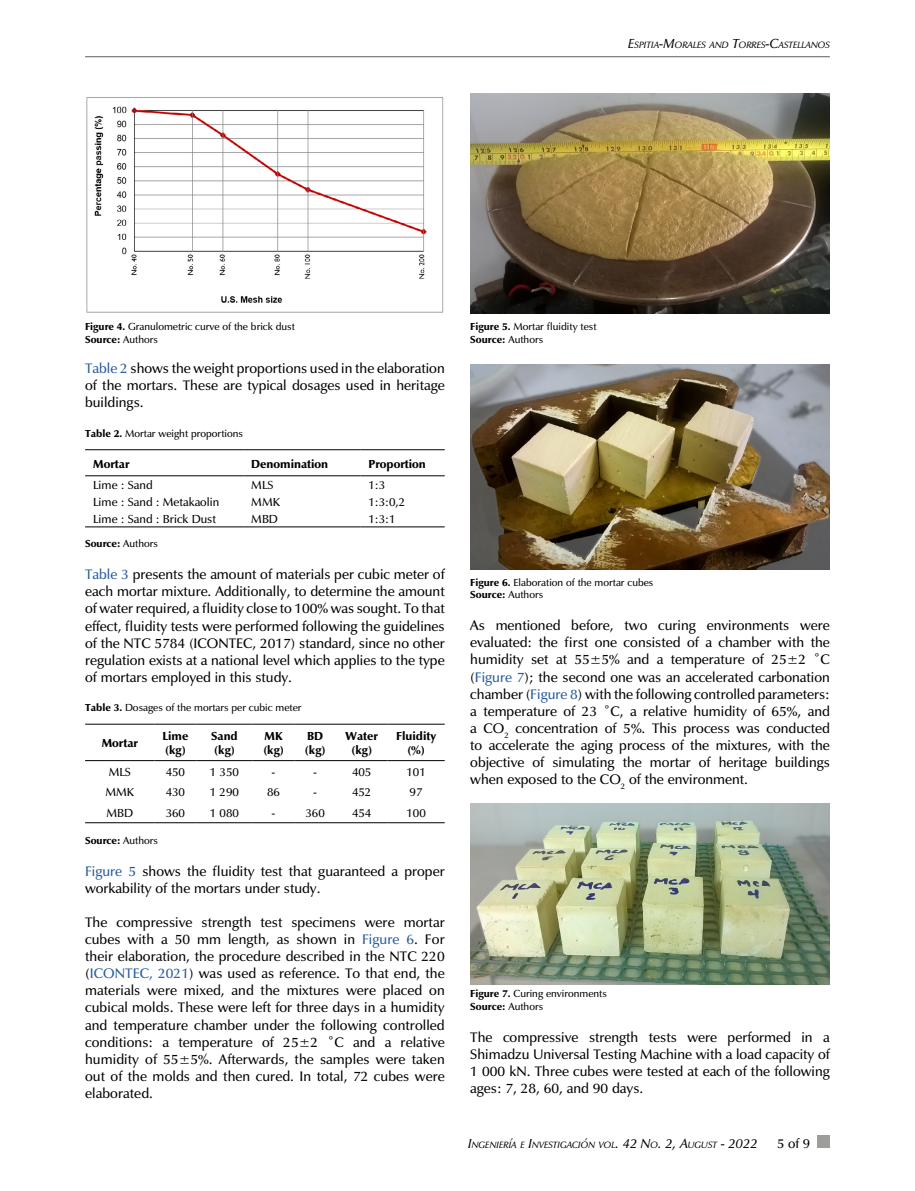
<style>
.page{position:relative;width:915px;height:1191px;background:#fff}
.page>*{position:absolute;margin:0;border:0;box-sizing:border-box;transform-origin:0 0}
.t1{font:14.25px/17.1px "Epigrafica";color:#000;text-align:justify}
.t2{font:13.5px "Epigrafica";color:#000}
.t3{font:12px "Epigrafica";color:#000}
.t4{font:700 12px/13.5px "Epigrafica";color:#000}
.t5{font:10.5px/12.6px "Epigrafica";color:#000}
.t6{font:700 10.5px "Epigrafica";color:#000}
.t7{font:italic 9.45px "Epigrafica";color:#000}
.s1{font-size:13.5px}
.s2{font-weight:700}
.s3{color:#275b9b}
.s4{font-weight:400}
</style>
<div class="page">
<hr style="left:85px;top:56px;width:744px;height:1px;background:#706f6f">
<div style="left:816px;top:1135px;width:13px;height:13px;background:#9d9d9c"></div>
<img style="left:86px;top:97px;width:358px;height:216px">
<hr style="left:85px;top:449px;width:158px;height:1px;background:#000">
<hr style="left:243px;top:449px;width:117px;height:1px;background:#000">
<hr style="left:360px;top:449px;width:84px;height:1px;background:#000">
<hr style="left:85px;top:475px;width:158px;height:1px;background:#000">
<hr style="left:243px;top:475px;width:117px;height:1px;background:#000">
<hr style="left:360px;top:475px;width:84px;height:1px;background:#000">
<hr style="left:85px;top:526px;width:158px;height:1px;background:#000">
<hr style="left:243px;top:526px;width:117px;height:1px;background:#000">
<hr style="left:360px;top:526px;width:84px;height:1px;background:#000">
<hr style="left:85px;top:724px;width:69px;height:1px;background:#000">
<hr style="left:154px;top:724px;width:42px;height:1px;background:#000">
<hr style="left:196px;top:724px;width:56px;height:1px;background:#000">
<hr style="left:252px;top:724px;width:42px;height:1px;background:#000">
<hr style="left:294px;top:724px;width:42px;height:1px;background:#000">
<hr style="left:336px;top:724px;width:51px;height:1px;background:#000">
<hr style="left:387px;top:724px;width:57px;height:1px;background:#000">
<hr style="left:85px;top:760px;width:69px;height:1px;background:#000">
<hr style="left:154px;top:760px;width:42px;height:1px;background:#000">
<hr style="left:196px;top:760px;width:56px;height:1px;background:#000">
<hr style="left:252px;top:760px;width:42px;height:1px;background:#000">
<hr style="left:294px;top:760px;width:42px;height:1px;background:#000">
<hr style="left:336px;top:760px;width:51px;height:1px;background:#000">
<hr style="left:387px;top:760px;width:57px;height:1px;background:#000">
<hr style="left:85px;top:822px;width:69px;height:1px;background:#000">
<hr style="left:154px;top:822px;width:42px;height:1px;background:#000">
<hr style="left:196px;top:822px;width:56px;height:1px;background:#000">
<hr style="left:252px;top:822px;width:42px;height:1px;background:#000">
<hr style="left:294px;top:822px;width:42px;height:1px;background:#000">
<hr style="left:336px;top:822px;width:51px;height:1px;background:#000">
<hr style="left:387px;top:822px;width:57px;height:1px;background:#000">
<img style="left:470px;top:94px;width:359px;height:219px">
<img style="left:470px;top:364px;width:359px;height:206px">
<img style="left:470px;top:804px;width:359px;height:181px">
<p class="t7" style="left:628px;top:39px;width:203px"><span class="s1">E</span>SPITIA<span class="s1">-M</span>ORALES AND <span class="s1">T</span>ORRES<span class="s1">-C</span>ASTELLANOS</p>
<p class="t5" style="left:85px;top:320px;width:211px"><span class="s2">Figure 4.</span> Granulometric curve of the brick dust<br><span class="s2">Source:</span> Authors</p>
<p class="t1" style="left:85px;top:359px;width:361px"><span class="s3">Table 2</span> shows the weight proportions used in the elaboration of the mortars. These are typical dosages used in heritage buildings.</p>
<p class="t5" style="left:85px;top:426px;width:159px"><span class="s2">Table 2.</span> Mortar weight proportions</p>
<p class="t4" style="left:93px;top:457px;width:38px">Mortar</p>
<p class="t4" style="left:251px;top:457px;width:78px">Denomination</p>
<p class="t4" style="left:368px;top:457px;width:59px">Proportion</p>
<p class="t3" style="left:93px;top:478px;width:61px">Lime : Sand</p>
<p class="t3" style="left:251px;top:478px;width:24px">MLS</p>
<p class="t3" style="left:368px;top:478px;width:18px">1:3</p>
<p class="t3" style="left:93px;top:495px;width:127px">Lime : Sand : Metakaolin</p>
<p class="t3" style="left:251px;top:495px;width:30px">MMK</p>
<p class="t3" style="left:368px;top:495px;width:38px">1:3:0,2</p>
<p class="t3" style="left:93px;top:512px;width:124px">Lime : Sand : Brick Dust</p>
<p class="t3" style="left:251px;top:512px;width:28px">MBD</p>
<p class="t3" style="left:368px;top:512px;width:29px">1:3:1</p>
<p class="t6" style="left:85px;top:537px;width:74px">Source: <span class="s4">Authors</span></p>
<p class="t1" style="left:85px;top:566px;width:361px"><span class="s3">Table 3</span> presents the amount of materials per cubic meter of each mortar mixture. Additionally, to determine the amount of water required, a fluidity close to 100% was sought. To that effect, fluidity tests were performed following the guidelines of the NTC 5784 (ICONTEC, 2017) standard, since no other regulation exists at a national level which applies to the type of mortars employed in this study.</p>
<p class="t5" style="left:85px;top:701px;width:218px"><span class="s2">Table 3.</span> Dosages of the mortars per cubic meter</p>
<p class="t4" style="left:102px;top:736px;width:38px">Mortar</p>
<p class="t4" style="left:162px;top:729px;width:27px">Lime (kg)</p>
<p class="t4" style="left:211px;top:729px;width:28px">Sand (kg)</p>
<p class="t4" style="left:263px;top:729px;width:22px">MK (kg)</p>
<p class="t4" style="left:305px;top:729px;width:22px">BD (kg)</p>
<p class="t4" style="left:345px;top:729px;width:34px;text-align:center">Water (kg)</p>
<p class="t4" style="left:396px;top:729px;width:41px;text-align:center">Fluidity (%)</p>
<p class="t3" style="left:109px;top:765px;width:24px">MLS</p>
<p class="t3" style="left:166px;top:765px;width:21px">450</p>
<p class="t3" style="left:210px;top:765px;width:31px">1 350</p>
<p class="t3" style="left:271px;top:765px;width:5px">-</p>
<p class="t3" style="left:313px;top:765px;width:5px">-</p>
<p class="t3" style="left:352px;top:765px;width:21px">405</p>
<p class="t3" style="left:406px;top:765px;width:21px">101</p>
<p class="t3" style="left:105px;top:785px;width:30px">MMK</p>
<p class="t3" style="left:166px;top:785px;width:21px">430</p>
<p class="t3" style="left:210px;top:785px;width:31px">1 290</p>
<p class="t3" style="left:267px;top:785px;width:14px">86</p>
<p class="t3" style="left:313px;top:785px;width:5px">-</p>
<p class="t3" style="left:352px;top:785px;width:21px">452</p>
<p class="t3" style="left:409px;top:785px;width:14px">97</p>
<p class="t3" style="left:106px;top:806px;width:28px">MBD</p>
<p class="t3" style="left:166px;top:806px;width:21px">360</p>
<p class="t3" style="left:210px;top:806px;width:31px">1 080</p>
<p class="t3" style="left:271px;top:806px;width:5px">-</p>
<p class="t3" style="left:305px;top:806px;width:21px">360</p>
<p class="t3" style="left:352px;top:806px;width:21px">454</p>
<p class="t3" style="left:406px;top:806px;width:21px">100</p>
<p class="t6" style="left:85px;top:833px;width:74px">Source: <span class="s4">Authors</span></p>
<p class="t1" style="left:85px;top:862px;width:361px"><span class="s3">Figure 5</span> shows the fluidity test that guaranteed a proper workability of the mortars under study.</p>
<p class="t1" style="left:85px;top:913px;width:361px">The compressive strength test specimens were mortar cubes with a 50 mm length, as shown in <span class="s3">Figure 6</span>. For their elaboration, the procedure described in the NTC 220 (<span class="s3">ICONTEC, 2021</span>) was used as reference. To that end, the materials were mixed, and the mixtures were placed on cubical molds. These were left for three days in a humidity and temperature chamber under the following controlled conditions: a temperature of 25±2 °C and a relative humidity of 55±5%. Afterwards, the samples were taken out of the molds and then cured. In total, 72 cubes were elaborated.</p>
<p class="t5" style="left:470px;top:320px;width:128px"><span class="s2">Figure 5.</span> Mortar fluidity test<br><span class="s2">Source:</span> Authors</p>
<p class="t5" style="left:470px;top:575px;width:184px"><span class="s2">Figure 6.</span> Elaboration of the mortar cubes<br><span class="s2">Source:</span> Authors</p>
<p class="t1" style="left:470px;top:617px;width:361px">As mentioned before, two curing environments were evaluated: the first one consisted of a chamber with the humidity set at 55±5% and a temperature of 25±2 °C (<span class="s3">Figure 7</span>); the second one was an accelerated carbonation chamber (<span class="s3">Figure 8</span>) with the following controlled parameters: a temperature of 23 °C, a relative humidity of 65%, and a CO<sub>2</sub> concentration of 5%. This process was conducted to accelerate the aging process of the mixtures, with the objective of simulating the mortar of heritage buildings when exposed to the CO<sub>2</sub> of the environment.</p>
<p class="t5" style="left:470px;top:987px;width:138px"><span class="s2">Figure 7.</span> Curing environments<br><span class="s2">Source:</span> Authors</p>
<p class="t1" style="left:470px;top:1028px;width:361px">The compressive strength tests were performed in a Shimadzu Universal Testing Machine with a load capacity of 1 000 kN. Three cubes were tested at each of the following ages: 7, 28, 60, and 90 days.</p>
<p class="t7" style="left:468px;top:1139px;width:291px"><span class="s1">I</span>NGENIERÍA E <span class="s1">I</span>NVESTIGACIÓN VOL<span class="s1">. 42 N</span>O<span class="s1">. 2, A</span>UGUST <span class="s1">- 2022</span></p>
<p class="t2" style="left:776px;top:1135px;width:34px">5 of 9</p>
</div>
